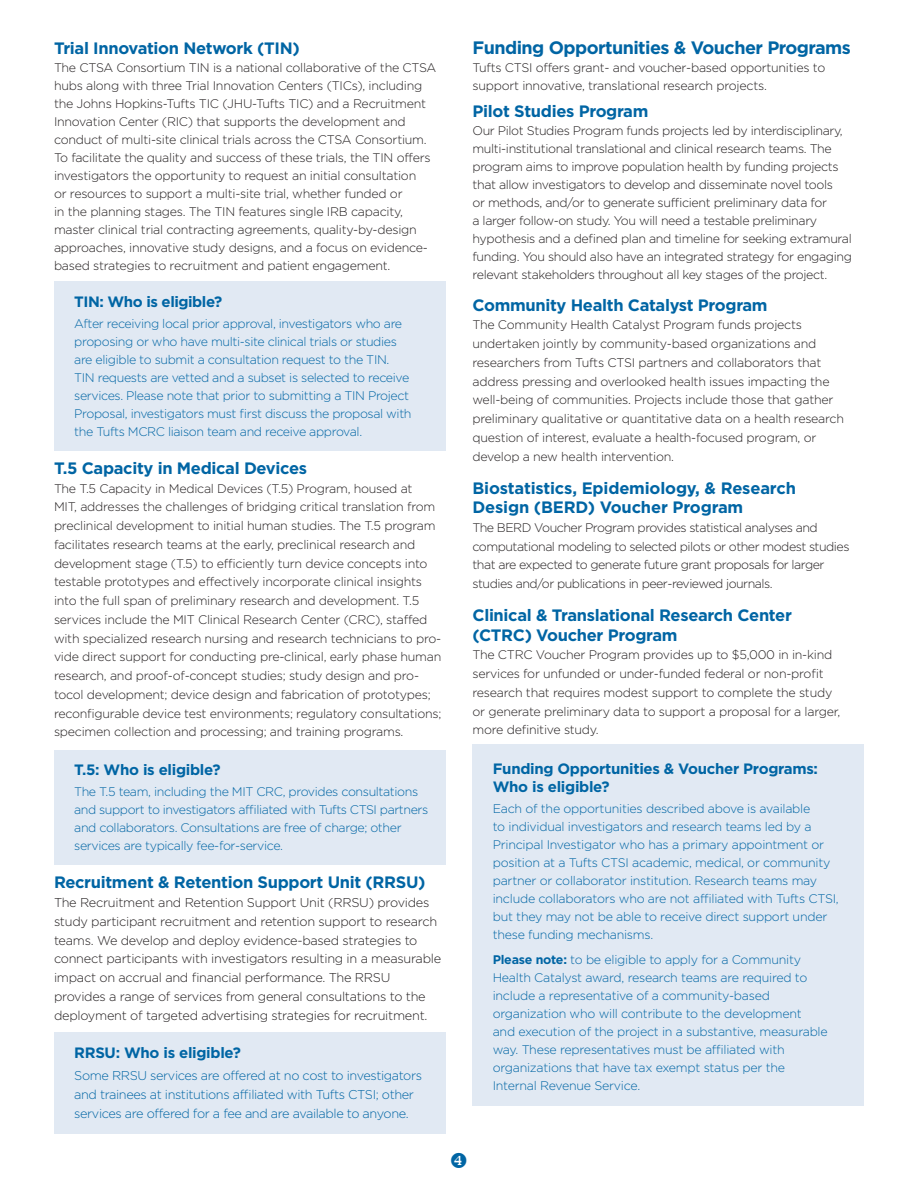
<style>
.page{position:relative;width:918px;height:1188px;background:#fff}
.page>*{position:absolute;margin:0;border:0;box-sizing:border-box;transform-origin:0 0}
.t1{font:700 18px "Gotham";letter-spacing:-.03em;color:#0065a4}
.t2{font:700 16.5px/19.5px "Gotham";letter-spacing:-.02em;color:#0065a4}
.t3{font:700 15px/18px "Gotham";letter-spacing:-.02em;color:#0065a4}
.t4{font:300 12.75px/18.8px "Gotham";letter-spacing:-.02em;color:#231f20}
.t5{font:300 12.75px/18.8px "Gotham";letter-spacing:-.03em;color:#0065a4}
.t6{font:300 12.45px/18.8px "Gotham";letter-spacing:-.02em;color:#231f20}
.t7{font:300 12.45px/18px "Gotham";letter-spacing:-.03em;color:#0065a4}
.t8{font:300 12.45px/18.8px "Gotham";letter-spacing:-.04em;color:#231f20}
.s1{font-weight:700}
</style>
<div class="page">
<div style="left:472px;top:744px;width:392px;height:362px;background:#dde7f2"></div>
<div style="left:54px;top:1032px;width:392px;height:102px;background:#dde7f2"></div>
<div style="left:54px;top:751px;width:392px;height:114px;background:#dde7f2"></div>
<div style="left:54px;top:281px;width:392px;height:169px;background:#dde7f2"></div>
<p class="t2" style="left:54px;top:38px;width:247px">Trial Innovation Network (TIN)</p>
<p class="t6" style="left:54px;top:59px;width:384px;line-height:18px">The CTSA Consortium TIN is a national collaborative of the CTSA hubs along with three Trial Innovation Centers (TICs), including the Johns Hopkins-Tufts TIC (JHU-Tufts TIC) and a Recruitment Innovation Center (RIC) that supports the development and conduct of multi-site clinical trials across the CTSA Consortium.<br>To facilitate the quality and success of these trials, the TIN offers investigators the opportunity to request an initial consultation<br>or resources to support a multi-site trial, whether funded or<br>in the planning stages. The TIN features single IRB capacity, master clinical trial contracting agreements, quality-by-design approaches, innovative study designs, and a focus on evidence&shy;based strategies to recruitment and patient engagement.</p>
<p class="t3" style="left:74px;top:292px;width:150px">TIN: Who is eligible?</p>
<p class="t7" style="left:74px;top:315px;width:339px">After receiving local prior approval, investigators who are proposing or who have multi-site clinical trials or studies are eligible to submit a consultation request to the TIN.<br>TIN requests are vetted and a subset is selected to receive services. Please note that prior to submitting a TIN Project Proposal, investigators must first discuss the proposal with the Tufts MCRC liaison team and receive approval.</p>
<p class="t2" style="left:54px;top:458px;width:255px">T.5 Capacity in Medical Devices</p>
<p class="t6" style="left:54px;top:479px;width:389px">The T.5 Capacity in Medical Devices (T.5) Program, housed at<br>MIT, addresses the challenges of bridging critical translation from preclinical development to initial human studies. The T.5 program facilitates research teams at the early, preclinical research and development stage (T.5) to efficiently turn device concepts into testable prototypes and effectively incorporate clinical insights into the full span of preliminary research and development. T.5 services include the MIT Clinical Research Center (CRC), staffed with specialized research nursing and research technicians to pro&shy;vide direct support for conducting pre-clinical, early phase human research, and proof-of-concept studies; study design and pro&shy;tocol development; device design and fabrication of prototypes; reconfigurable device test environments; regulatory consultations; specimen collection and processing; and training programs.</p>
<p class="t3" style="left:74px;top:760px;width:148px">T.5: Who is eligible?</p>
<p class="t7" style="left:74px;top:783px;width:356px">The T.5 team, including the MIT CRC, provides consultations and support to investigators affiliated with Tufts CTSI partners and collaborators. Consultations are free of charge; other services are typically fee-for-service.</p>
<p class="t2" style="left:54px;top:872px;width:373px">Recruitment &amp; Retention Support Unit (RRSU)</p>
<p class="t4" style="left:54px;top:893px;width:389px">The Recruitment and Retention Support Unit (RRSU) provides study participant recruitment and retention support to research teams. We develop and deploy evidence-based strategies to connect participants with investigators resulting in a measurable impact on accrual and financial performance. The RRSU provides a range of services from general consultations to the deployment of targeted advertising strategies for recruitment.</p>
<p class="t3" style="left:74px;top:1043px;width:168px">RRSU: Who is eligible?</p>
<p class="t5" style="left:74px;top:1066px;width:349px">Some RRSU services are offered at no cost to investigators and trainees at institutions affiliated with Tufts CTSI; other services are offered for a fee and are available to anyone.</p>
<p class="t1" style="left:472px;top:37px;width:380px">Funding Opportunities &amp; Voucher Programs</p>
<p class="t6" style="left:472px;top:59px;width:354px;line-height:18px">Tufts CTSI offers grant- and voucher-based opportunities to support innovative, translational research projects.</p>
<p class="t2" style="left:472px;top:101px;width:177px">Pilot Studies Program</p>
<p class="t6" style="left:472px;top:122px;width:381px;line-height:18px">Our Pilot Studies Program funds projects led by interdisciplinary, multi-institutional translational and clinical research teams. The program aims to improve population health by funding projects that allow investigators to develop and disseminate novel tools<br>or methods, and/or to generate sufficient preliminary data for<br>a larger follow-on study. You will need a testable preliminary hypothesis and a defined plan and timeline for seeking extramural funding. You should also have an integrated strategy for engaging relevant stakeholders throughout all key stages of the project.</p>
<p class="t2" style="left:472px;top:295px;width:297px">Community Health Catalyst Program</p>
<p class="t6" style="left:472px;top:315px;width:373px">The Community Health Catalyst Program funds projects undertaken jointly by community-based organizations and researchers from Tufts CTSI partners and collaborators that address pressing and overlooked health issues impacting the well-being of communities. Projects include those that gather preliminary qualitative or quantitative data on a health research question of interest, evaluate a health-focused program, or develop a new health intervention.</p>
<p class="t2" style="left:472px;top:478px;width:325px">Biostatistics, Epidemiology, &amp; Research<br>Design (BERD) Voucher Program</p>
<p class="t8" style="left:472px;top:518px;width:379px">The BERD Voucher Program provides statistical analyses and computational modeling to selected pilots or other modest studies that are expected to generate future grant proposals for larger studies and/or publications in peer-reviewed journals.</p>
<p class="t2" style="left:472px;top:605px;width:321px">Clinical &amp; Translational Research Center (CTRC) Voucher Program</p>
<p class="t6" style="left:472px;top:645px;width:369px">The CTRC Voucher Program provides up to $5,000 in in-kind services for unfunded or under-funded federal or non-profit research that requires modest support to complete the study or generate preliminary data to support a proposal for a larger, more definitive study.</p>
<p class="t3" style="left:493px;top:759px;width:327px">Funding Opportunities &amp; Voucher Programs:<br>Who is eligible?</p>
<p class="t7" style="left:493px;top:800px;width:348px">Each of the opportunities described above is available<br>to individual investigators and research teams led by a Principal Investigator who has a primary appointment or position at a Tufts CTSI academic, medical, or community partner or collaborator institution. Research teams may include collaborators who are not affiliated with Tufts CTSI, but they may not be able to receive direct support under these funding mechanisms.</p>
<p class="t7" style="left:493px;top:950px;width:337px"><span class="s1">Please note:</span> to be eligible to apply for a Community Health Catalyst award, research teams are required to include a representative of a community-based organization who will contribute to the development<br>and execution of the project in a substantive, measurable way. These representatives must be affiliated with organizations that have tax exempt status per the Internal Revenue Service.</p>
</div>
